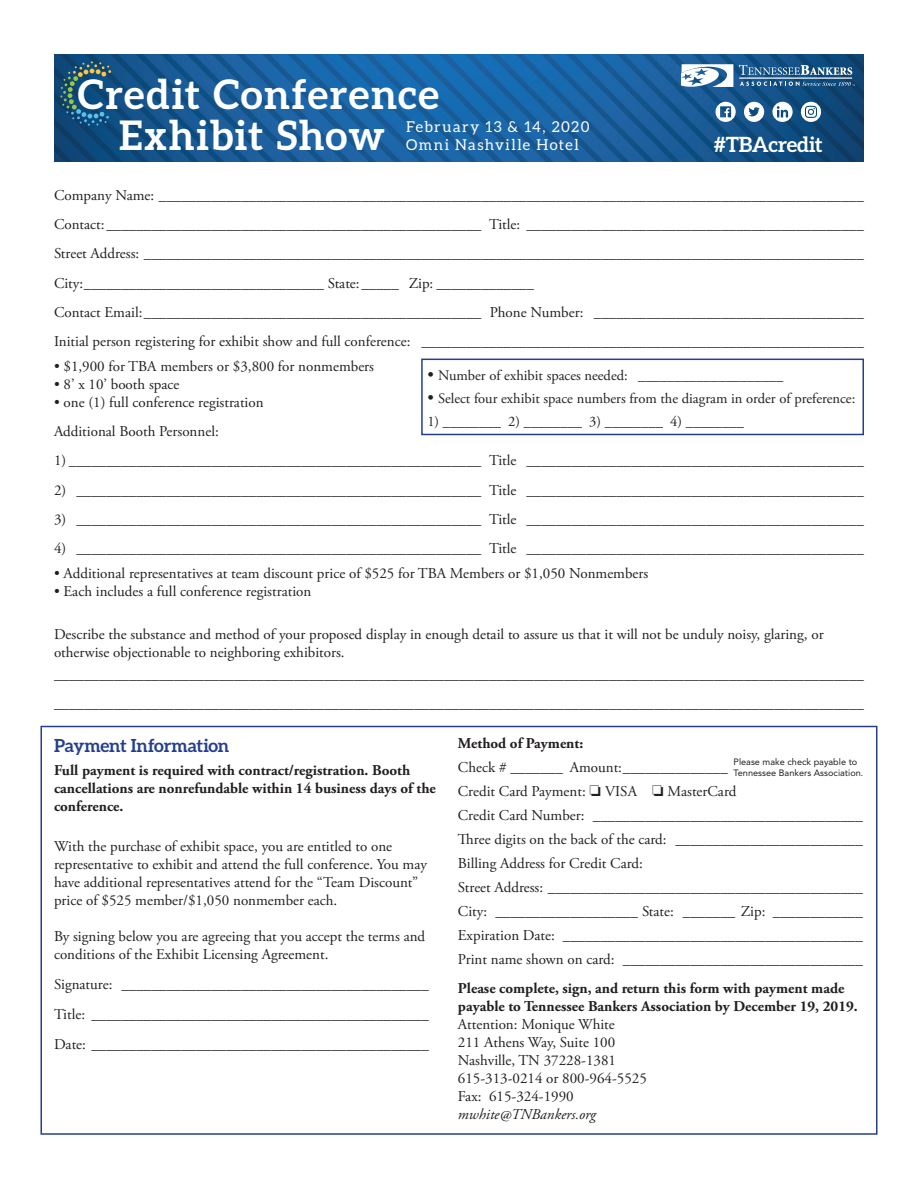
<style>
.page{position:relative;width:918px;height:1188px;background:#fff}
.page>*{position:absolute;margin:0;border:0;box-sizing:border-box;transform-origin:0 0}
.t1{font:700 40.8px "Aleo";letter-spacing:.035em;color:#fff}
.t2{font:700 21px "Aleo";letter-spacing:-.015em;color:#fff}
.t3{font:700 18px "Aleo";letter-spacing:-.015em;color:#253f8e}
.Body_Text{font:15px/18px "Adobe Garamond Pro";color:#231f20}
.t4{font:700 15px/18px "Adobe Garamond Pro";color:#231f20}
.t5{font:15px "Aleo";letter-spacing:.095em;color:#fff}
.t6{font:italic 15px "Adobe Garamond Pro";color:#231f20}
.t7{font:14.55px "Adobe Garamond Pro";letter-spacing:-.115em;color:#231f20}
.t8{font:9.15px "Avenir LT Std";color:#231f20}
.s1{font-size:41.25px}
.s2{font-size:16.8px}
.s3{font-size:8.55px}
</style>
<div class="page">
<img style="left:54px;top:54px;width:810px;height:108px">
<svg style="left:60px;top:61px;width:51px;height:65px;background:#205778"></svg>
<hr style="left:739px;top:77px;width:113px;height:2px;background:#fff">
<svg style="left:739px;top:65px;width:113px;height:10px"></svg>
<svg style="left:682px;top:64px;width:51px;height:23px"></svg>
<svg style="left:740px;top:82px;width:115px;height:4px"></svg>
<svg style="left:716px;top:102px;width:20px;height:20px"></svg>
<svg style="left:801px;top:102px;width:20px;height:20px"></svg>
<svg style="left:772px;top:102px;width:21px;height:20px"></svg>
<svg style="left:744px;top:102px;width:20px;height:20px"></svg>
<div style="left:40px;top:726px;width:838px;height:409px;border:2px solid #253f8e"></div>
<div style="left:421px;top:359px;width:443px;height:76px;border:2px solid #253f8e"></div>
<h1 class="t1" style="left:78px;top:71px;width:363px">Credit Confer<span class="s1">ence</span></h1>
<p class="t5" style="left:406px;top:118px;width:185px">February 13 &amp; 14, 2020</p>
<h1 class="t1" style="left:119px;top:112px;width:267px">Exhibit Show</h1>
<p class="t5" style="left:406px;top:136px;width:174px">Omni Nashville Hotel</p>
<h2 class="t2" style="left:714px;top:132px;width:110px">#TBAcredit</h2>
<p class="Body_Text" style="left:54px;top:187px;width:811px">Company Name: ______________________________________________________________________________________________</p>
<p class="Body_Text" style="left:54px;top:216px;width:811px">Contact:__________________________________________________ Title: _____________________________________________</p>
<p class="Body_Text" style="left:54px;top:245px;width:811px">Street Address: ________________________________________________________________________________________________</p>
<p class="Body_Text" style="left:54px;top:274px;width:481px">City:________________________________ State:_____ Zip: _____________</p>
<p class="Body_Text" style="left:54px;top:304px;width:811px">Contact Email:_____________________________________________ Phone Number: ____________________________________</p>
<p class="Body_Text" style="left:54px;top:333px;width:811px">Initial person registering for exhibit show and full conference: ___________________________________________________________</p>
<p class="Body_Text" style="left:54px;top:358px;width:322px">• $1,900 for TBA members or $3,800 for nonmembers</p>
<p class="Body_Text" style="left:54px;top:376px;width:127px">• 8’ x 10’ booth space</p>
<p class="Body_Text" style="left:54px;top:394px;width:211px">• one (1) full conference registration</p>
<p class="Body_Text" style="left:54px;top:423px;width:166px">Additional Booth Personnel:</p>
<p class="Body_Text" style="left:54px;top:452px;width:811px">1) _______________________________________________________ Title _____________________________________________</p>
<p class="Body_Text" style="left:54px;top:481px;width:811px">2) ______________________________________________________ Title _____________________________________________</p>
<p class="Body_Text" style="left:54px;top:511px;width:811px">3) ______________________________________________________ Title _____________________________________________</p>
<p class="Body_Text" style="left:54px;top:540px;width:811px">4) ______________________________________________________ Title _____________________________________________</p>
<p class="Body_Text" style="left:54px;top:565px;width:596px">• Additional representatives at team discount price of $525 for TBA Members or $1,050 Nonmembers</p>
<p class="Body_Text" style="left:54px;top:583px;width:259px">• Each includes a full conference registration</p>
<p class="Body_Text" style="left:54px;top:625px;width:771px">Describe the substance and method of your proposed display in enough detail to assure us that it will not be unduly noisy, glaring, or otherwise objectionable to neighboring exhibitors.</p>
<p class="Body_Text" style="left:54px;top:666px;width:811px">____________________________________________________________________________________________________________</p>
<p class="Body_Text" style="left:54px;top:695px;width:811px">____________________________________________________________________________________________________________</p>
<p class="t7" style="left:427px;top:367px;width:358px"><span class="s2">•</span> Number of exhibit spaces needed: ____________________</p>
<p class="t7" style="left:427px;top:389px;width:430px"><span class="s2">•</span> Select four exhibit space numbers from the diagram in order of preference:</p>
<p class="t7" style="left:427px;top:412px;width:318px">1) ________ 2) ________ 3) ________ 4) ________</p>
<p class="t3" style="left:54px;top:735px;width:177px">Payment Information</p>
<p class="t4" style="left:54px;top:762px;width:383px">Full payment is required with contract/registration. Booth cancellations are nonrefundable within 14 business days of the conference.</p>
<p class="Body_Text" style="left:54px;top:837px;width:375px">With the purchase of exhibit space, you are entitled to one representative to exhibit and attend the full conference. You may have additional representatives attend for the “Team Discount” price of $525 member/$1,050 nonmember each.</p>
<p class="Body_Text" style="left:54px;top:927px;width:373px">By signing below you are agreeing that you accept the terms and conditions of the Exhibit Licensing Agreement.</p>
<p class="Body_Text" style="left:54px;top:975px;width:376px">Signature: _________________________________________</p>
<p class="Body_Text" style="left:54px;top:1005px;width:376px">Title: _____________________________________________</p>
<p class="Body_Text" style="left:54px;top:1035px;width:376px">Date: _____________________________________________</p>
<p class="t4" style="left:458px;top:735px;width:127px">Method of Payment:</p>
<p class="Body_Text" style="left:458px;top:759px;width:271px">Check # _______ Amount:______________</p>
<p class="Body_Text" style="left:458px;top:783px;width:280px">Credit Card Payment: ❏ VISA ❏ MasterCard</p>
<p class="Body_Text" style="left:458px;top:807px;width:406px">Credit Card Number: ____________________________________</p>
<p class="Body_Text" style="left:458px;top:831px;width:406px">Three digits on the back of the card: _________________________</p>
<p class="Body_Text" style="left:458px;top:855px;width:186px">Billing Address for Credit Card:</p>
<p class="Body_Text" style="left:458px;top:879px;width:406px">Street Address: __________________________________________</p>
<p class="Body_Text" style="left:458px;top:903px;width:407px">City: ___________________ State: _______ Zip: ____________</p>
<p class="Body_Text" style="left:458px;top:927px;width:406px">Expiration Date: ________________________________________</p>
<p class="Body_Text" style="left:458px;top:951px;width:406px">Print name shown on card: ________________________________</p>
<p class="t8" style="left:734px;top:757px;width:125px">Please make check payable to</p>
<p class="t8" style="left:734px;top:767px;width:131px">Tennessee Bankers Association<span class="s3">.</span></p>
<p class="t4" style="left:458px;top:980px;width:401px">Please complete, sign, and return this form with payment made payable to Tennessee Bankers Association by December 19, 2019.</p>
<p class="Body_Text" style="left:458px;top:1016px;width:158px">Attention: Monique White</p>
<p class="Body_Text" style="left:458px;top:1034px;width:159px">211 Athens Way, Suite 100</p>
<p class="Body_Text" style="left:458px;top:1052px;width:160px">Nashville, TN 37228-1381</p>
<p class="Body_Text" style="left:458px;top:1070px;width:190px">615-313-0214 or 800-964-5525</p>
<p class="Body_Text" style="left:458px;top:1088px;width:117px">Fax: 615-324-1990</p>
<p class="t6" style="left:458px;top:1105px;width:140px">mwhite@TNBankers.org</p>
</div>
